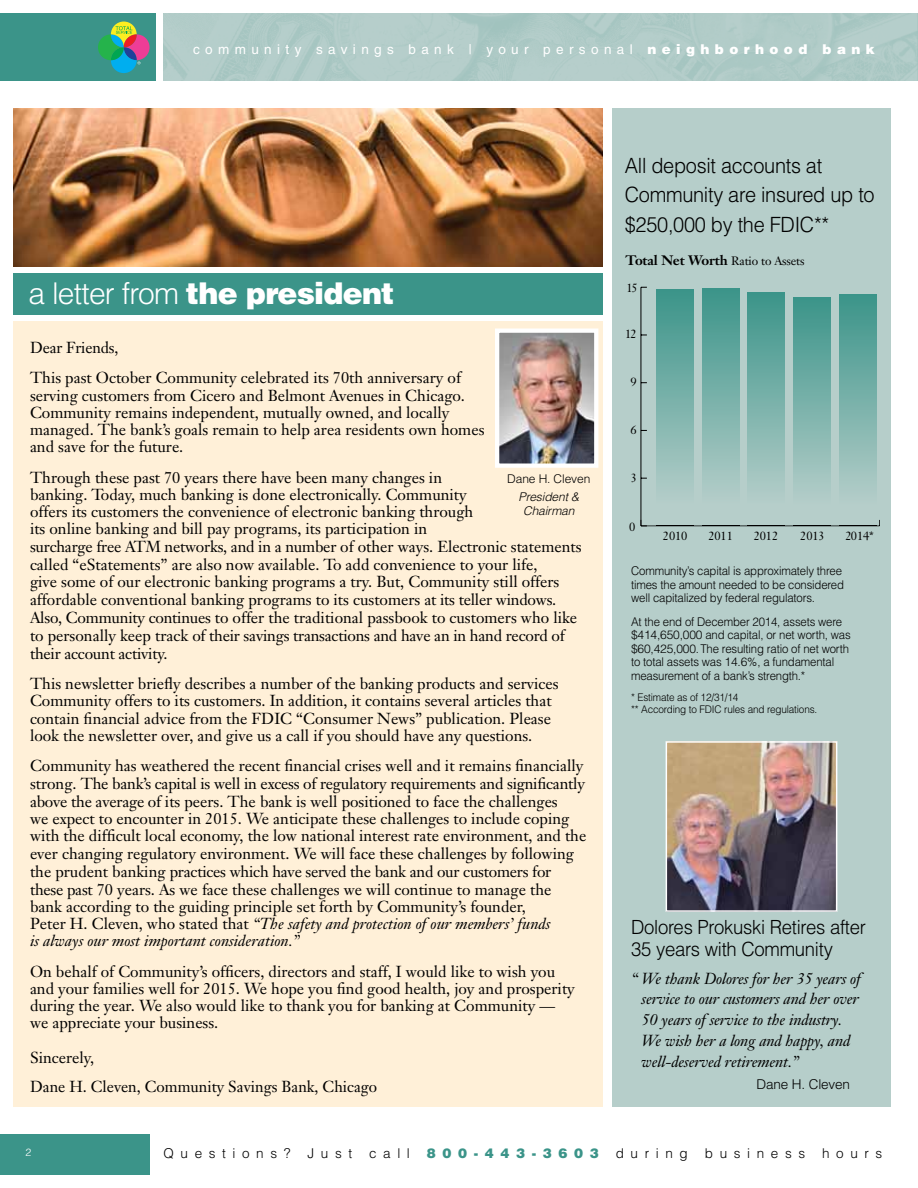
<style>
.page{position:relative;width:918px;height:1188px;background:#fff}
.page>*{position:absolute;margin:0;border:0;box-sizing:border-box;transform-origin:0 0}
.t1{font:900 30px "Helvetica";letter-spacing:-.025em;color:#fff}
.t2{font:300 21px/29.4px "Helvetica";letter-spacing:-.015em;color:#000;scale:.95 1}
.t3{font:300 19.5px/22.5px "Helvetica";letter-spacing:-.015em;color:#000;scale:.95 1}
.t4{font:15.75px/17.5px "Janson Text";color:#000}
.t5{font:italic 15.75px/21px "Janson Text";letter-spacing:-.01em;color:#000}
.t6{font:13.5px "Helvetica";letter-spacing:.4em;color:#fff}
.t7{font:300 13.5px "Helvetica";letter-spacing:.49em;color:#000}
.t8{font:700 13.5px "Janson Text";letter-spacing:-.01em;color:#000}
.t9{font:900 13.5px "Helvetica";letter-spacing:.49em;color:#3b9489}
.t10{font:300 13.5px "Helvetica";letter-spacing:-.01em;color:#000}
.t11{font:300 12px/13.5px "Helvetica";letter-spacing:-.015em;color:#000;scale:.95 1}
.t12{font:12px "Janson Text";letter-spacing:-.01em;color:#000}
.t13{font:italic 300 12px/13.5px "Helvetica";letter-spacing:-.01em;color:#000;text-align:center}
.t14{font:300 12px "Helvetica";letter-spacing:-.015em;color:#000}
.t15{font:300 10.5px/12px "Helvetica";letter-spacing:-.015em;color:#000;scale:.95 1}
.t16{font:300 10.5px "Helvetica";color:#fff}
.s1{font-weight:900}
.s2{font-weight:300}
.s3{font-style:italic}
.s4{font-weight:400;font-size:12px}
</style>
<div class="page">
<div style="left:0;top:14px;width:156px;height:67px;background:#3b9489"></div>
<div style="left:125px;top:34px;width:25px;height:26px;background:#ee3d96;border-radius:13px"></div>
<div style="left:111px;top:48px;width:26px;height:25px;background:#00aeef;border-radius:13px"></div>
<div style="left:98px;top:34px;width:25px;height:26px;background:#25b34b;border-radius:13px"></div>
<div style="left:111px;top:22px;width:26px;height:25px;background:#fcee21;border-radius:13px"></div>
<svg style="left:111px;top:26px;width:30px;height:38px"></svg>
<div style="left:612px;top:108px;width:279px;height:999px;background:#b6ceca"></div>
<img style="left:164px;top:14px;width:754px;height:67px">
<div style="left:14px;top:273px;width:589px;height:42px;background:#3b9489"></div>
<div style="left:14px;top:322px;width:589px;height:785px;background:#fff0d8"></div>
<img style="left:14px;top:108px;width:589px;height:159px">
<img style="left:500px;top:334px;width:93px;height:129px">
<div style="left:495px;top:329px;width:103px;height:139px;border:4px solid #fff"></div>
<div style="left:0;top:1134px;width:150px;height:40px;background:#3b9489"></div>
<img style="left:669px;top:744px;width:165px;height:165px">
<div style="left:666px;top:741px;width:171px;height:171px;border:2px solid #fff"></div>
<hr style="left:641px;top:287px;width:1px;height:239px;background:#000">
<hr style="left:641px;top:526px;width:239px;height:1px;background:#000">
<svg style="left:641px;top:520px;width:6px;height:7px"></svg>
<div style="left:839px;top:294px;width:37px;height:232px;background:linear-gradient(to bottom,#3b948a,#bfd2cf)"></div>
<img style="left:839px;top:526px;width:37px;height:1px">
<div style="left:793px;top:297px;width:38px;height:229px;background:linear-gradient(to bottom,#3b9489,#c0d3cf)"></div>
<img style="left:793px;top:526px;width:38px;height:1px">
<div style="left:748px;top:292px;width:37px;height:234px;background:linear-gradient(to bottom,#3b9489,#bfd2cf)"></div>
<img style="left:748px;top:526px;width:37px;height:1px">
<div style="left:702px;top:288px;width:37px;height:238px;background:linear-gradient(to bottom,#3c9489,#bfd2cf)"></div>
<img style="left:702px;top:526px;width:37px;height:1px">
<div style="left:657px;top:290px;width:37px;height:236px;background:linear-gradient(to bottom,#3c948a,#bfd2cf)"></div>
<img style="left:657px;top:526px;width:37px;height:1px">
<p class="t6" style="left:193px;top:41px;width:683px">community savings bank | your personal <span class="s1">neighborhood bank</span></p>
<h2 class="t2" style="left:625px;top:150px;width:264px">All deposit accounts at<br>Community are insured up to $250,000 by the FDIC**</h2>
<h1 class="t1" style="left:28px;top:274px;width:368px"><span class="s2">a letter from</span> the president</h1>
<p class="t4" style="left:30px;top:333px;width:432px;line-height:30.2px">Dear Friends,<br>This past October Community celebrated its 70th anniversary of</p>
<p class="t4" style="left:30px;top:386px;width:456px">serving customers from Cicero and Belmont Avenues in Chicago.<br>Community remains independent, mutually owned, and locally managed. The bank’s goals remain to help area residents own homes and save for the future.</p>
<p class="t4" style="left:30px;top:468px;width:553px">Through these past 70 years there have been many changes in<br>banking. Today, much banking is done electronically. Community<br>offers its customers the convenience of electronic banking through<br>its online banking and bill pay programs, its participation in<br>surcharge free ATM networks, and in a number of other ways. Electronic statements called “eStatements” are also now available. To add convenience to your life,<br>give some of our electronic banking programs a try. But, Community still offers affordable conventional banking programs to its customers at its teller windows.<br>Also, Community continues to offer the traditional passbook to customers who like to personally keep track of their savings transactions and have an in hand record of their account activity.</p>
<p class="t4" style="left:30px;top:675px;width:530px">This newsletter briefly describes a number of the banking products and services Community offers to its customers. In addition, it contains several articles that contain financial advice from the FDIC “Consumer News” publication. Please look the newsletter over, and give us a call if you should have any questions.</p>
<p class="t4" style="left:30px;top:757px;width:558px">Community has weathered the recent financial crises well and it remains financially strong. The bank’s capital is well in excess of regulatory requirements and significantly above the average of its peers. The bank is well positioned to face the challenges<br>we expect to encounter in 2015. We anticipate these challenges to include coping with the difficult local economy, the low national interest rate environment, and the ever changing regulatory environment. We will face these challenges by following the prudent banking practices which have served the bank and our customers for these past 70 years. As we face these challenges we will continue to manage the bank according to the guiding principle set forth by Community’s founder,<br>Peter H. Cleven, who stated that <span class="s3">“The safety and protection of our members’ funds<br>is always our most important consideration.”</span></p>
<p class="t4" style="left:30px;top:962px;width:546px">On behalf of Community’s officers, directors and staff, I would like to wish you and your families well for 2015. We hope you find good health, joy and prosperity during the year. We also would like to thank you for banking at Community — we appreciate your business.</p>
<p class="t4" style="left:30px;top:1043px;width:349px;line-height:28.5px">Sincerely,<br>Dane H. Cleven, Community Savings Bank, Chicago</p>
<p class="t14" style="left:507px;top:472px;width:85px">Dane H. Cleven</p>
<p class="t13" style="left:519px;top:490px;width:62px">President &amp;<br>Chairman</p>
<p class="t8" style="left:626px;top:251px;width:181px">Total Net Worth <span class="s4">Ratio to Assets</span></p>
<p class="t12" style="left:627px;top:280px;width:13px">15</p>
<p class="t12" style="left:625px;top:326px;width:13px">12</p>
<p class="t12" style="left:630px;top:374px;width:8px">9</p>
<p class="t12" style="left:630px;top:422px;width:8px">6</p>
<p class="t12" style="left:631px;top:470px;width:8px">3</p>
<p class="t12" style="left:629px;top:519px;width:8px">0</p>
<p class="t12" style="left:663px;top:528px;width:26px">2010</p>
<p class="t12" style="left:708px;top:528px;width:26px">2011</p>
<p class="t12" style="left:754px;top:528px;width:26px">2012</p>
<p class="t12" style="left:800px;top:528px;width:26px">2013</p>
<p class="t12" style="left:846px;top:528px;width:30px">2014*</p>
<p class="t11" style="left:631px;top:564px;width:226px">Community’s capital is approximately three times the amount needed to be considered well capitalized by federal regulators.</p>
<p class="t11" style="left:631px;top:614px;width:233px">At the end of December 2014, assets were $414,650,000 and capital, or net worth, was $60,425,000. The resulting ratio of net worth to total assets was 14.6%, a fundamental measurement of a bank’s strength.*</p>
<p class="t15" style="left:631px;top:691px;width:198px">* Estimate as of 12/31/14<br>** According to FDIC rules and regulations.</p>
<p class="t3" style="left:631px;top:915px;width:249px">Dolores Prokuski Retires after<br>35 years with Community</p>
<p class="t5" style="left:642px;top:968px;width:221px;text-indent:-11px">“ We thank Dolores for her 35 years of service to our customers and her over 50 years of service to the industry.<br>We wish her a long and happy, and well-deserved retirement.”</p>
<p class="t10" style="left:757px;top:1075px;width:95px">Dane H. Cleven</p>
<p class="t16" style="left:26px;top:1146px;width:7px">2</p>
<p class="t7" style="left:164px;top:1145px;width:129px">Questions?</p>
<p class="t7" style="left:308px;top:1145px;width:46px">Just</p>
<p class="t7" style="left:369px;top:1145px;width:42px">call</p>
<p class="t9" style="left:427px;top:1145px;width:173px">800-443-3603</p>
<p class="t7" style="left:616px;top:1145px;width:74px">during</p>
<p class="t7" style="left:705px;top:1145px;width:102px">business</p>
<p class="t7" style="left:822px;top:1145px;width:62px">hours</p>
</div>
